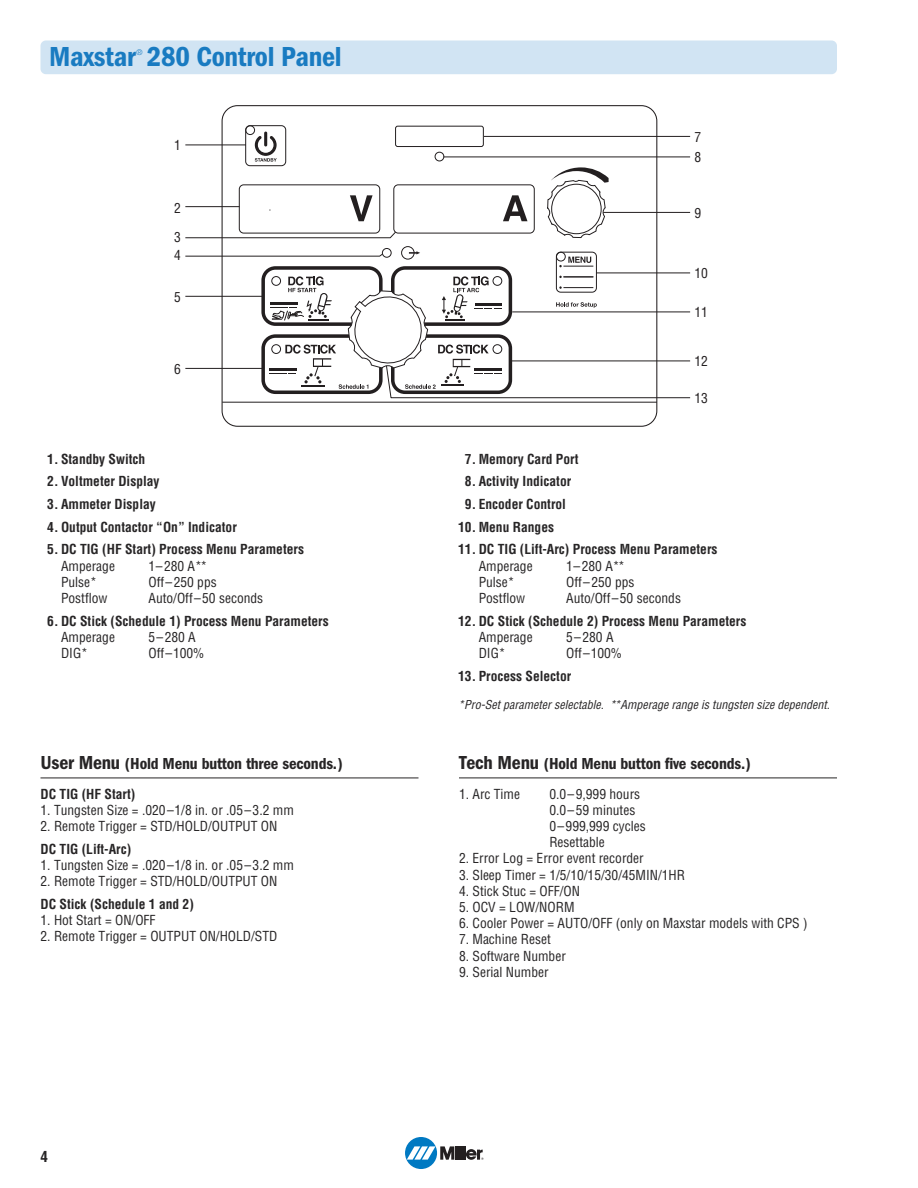
<style>
.page{position:relative;width:918px;height:1188px;background:#fff}
.page>*{position:absolute;margin:0;border:0;box-sizing:border-box;transform-origin:0 0}
.t1{font:28.5px "ITC Franklin Gothic Std Dm Cd";letter-spacing:-.01em;color:#197bc1}
.t2{font:16.5px "ITC Franklin Gothic Std Dm Cd";letter-spacing:-.01em;color:#272526}
.t3{font:700 condensed 15px "Helvetica";color:#272526}
.t4{font:condensed 13.5px/16.2px "Helvetica";color:#272526}
.t5{font:700 condensed 13.5px "Helvetica";color:#272526}
.t6{font:condensed 13.5px/18.6px "Helvetica";color:#231f20}
.t7{font:italic condensed 12px "Helvetica";color:#272526}
.t8{font:condensed 7.5px "Helvetica";color:#197bc1}
.s1{font-size:19.5px}
</style>
<div class="page">
<div style="left:245px;top:125px;width:41px;height:41px;border:1px solid #231f20;border-radius:4px"></div>
<div style="left:245px;top:125px;width:10px;height:10px;border:1px solid #231f20;border-radius:50%"></div>
<div style="left:395px;top:126px;width:89px;height:21px;border:1px solid #231f20;border-radius:2px"></div>
<hr style="left:222px;top:402px;width:435px;height:1px;background:#231f20">
<svg style="left:185px;top:132px;width:506px;height:266px"></svg>
<div style="left:405px;top:1137px;width:32px;height:32px;background:#0079c2;border-radius:50%"></div>
<hr style="left:459px;top:1146px;width:3px;height:14px;background:#231f20">
<hr style="left:463px;top:1146px;width:3px;height:14px;background:#231f20">
<svg style="left:407px;top:1146px;width:51px;height:14px"></svg>
<svg style="left:466px;top:1149px;width:17px;height:11px"></svg>
<div style="left:40px;top:40px;width:797px;height:34px;background:#d1e4f3;border-radius:5px"></div>
<hr style="left:40px;top:778px;width:378px;height:1px;background:#272526">
<hr style="left:459px;top:778px;width:378px;height:1px;background:#272526">
<h1 class="t1" style="left:49px;top:47px;width:294px">Maxstar 280 Control Panel</h1>
<p class="t8" style="left:136px;top:50px;width:7px">®</p>
<p class="t6" style="left:174px;top:137px;width:8px">1</p>
<p class="t6" style="left:174px;top:199px;width:8px">2</p>
<p class="t6" style="left:174px;top:228px;width:8px">3<br>4</p>
<p class="t6" style="left:174px;top:289px;width:8px">5</p>
<p class="t6" style="left:174px;top:361px;width:8px">6</p>
<p class="t5" style="left:47px;top:454px;width:100px">1. Standby Switch</p>
<p class="t5" style="left:47px;top:476px;width:114px">2. Voltmeter Display</p>
<p class="t5" style="left:47px;top:499px;width:110px">3. Ammeter Display</p>
<p class="t5" style="left:47px;top:522px;width:191px">4. Output Contactor “On” Indicator</p>
<p class="t5" style="left:47px;top:544px;width:258px">5. DC TIG (HF Start) Process Menu Parameters</p>
<p class="t4" style="left:61px;top:559px;width:55px">Amperage</p>
<p class="t4" style="left:148px;top:559px;width:60px">1–280 A**</p>
<p class="t4" style="left:61px;top:575px;width:37px">Pulse*</p>
<p class="t4" style="left:148px;top:575px;width:70px">Off–250 pps</p>
<p class="t4" style="left:61px;top:591px;width:48px">Postflow</p>
<p class="t4" style="left:148px;top:591px;width:116px">Auto/Off–50 seconds</p>
<p class="t5" style="left:47px;top:616px;width:283px">6. DC Stick (Schedule 1) Process Menu Parameters</p>
<p class="t4" style="left:61px;top:630px;width:55px">Amperage</p>
<p class="t4" style="left:148px;top:630px;width:49px">5–280 A</p>
<p class="t4" style="left:61px;top:646px;width:28px">DIG*</p>
<p class="t4" style="left:148px;top:646px;width:58px">Off–100%</p>
<p class="t6" style="left:695px;top:129px;width:8px">7</p>
<p class="t6" style="left:695px;top:149px;width:8px">8</p>
<p class="t6" style="left:695px;top:205px;width:8px">9</p>
<p class="t6" style="left:695px;top:265px;width:15px">10</p>
<p class="t6" style="left:695px;top:304px;width:15px">11</p>
<p class="t6" style="left:695px;top:353px;width:15px">12</p>
<p class="t6" style="left:695px;top:390px;width:15px">13</p>
<p class="t5" style="left:465px;top:454px;width:115px">7. Memory Card Port</p>
<p class="t5" style="left:465px;top:476px;width:108px">8. Activity Indicator</p>
<p class="t5" style="left:465px;top:499px;width:103px">9. Encoder Control</p>
<p class="t5" style="left:458px;top:522px;width:97px">10. Menu Ranges</p>
<p class="t5" style="left:458px;top:544px;width:261px">11. DC TIG (Lift-Arc) Process Menu Parameters</p>
<p class="t4" style="left:479px;top:559px;width:55px">Amperage</p>
<p class="t4" style="left:566px;top:559px;width:60px">1–280 A**</p>
<p class="t4" style="left:479px;top:575px;width:37px">Pulse*</p>
<p class="t4" style="left:566px;top:575px;width:70px">Off–250 pps</p>
<p class="t4" style="left:479px;top:591px;width:48px">Postflow</p>
<p class="t4" style="left:566px;top:591px;width:116px">Auto/Off–50 seconds</p>
<p class="t5" style="left:458px;top:616px;width:290px">12. DC Stick (Schedule 2) Process Menu Parameters</p>
<p class="t4" style="left:479px;top:630px;width:55px">Amperage</p>
<p class="t4" style="left:566px;top:630px;width:49px">5–280 A</p>
<p class="t4" style="left:479px;top:646px;width:28px">DIG*</p>
<p class="t4" style="left:566px;top:646px;width:58px">Off–100%</p>
<p class="t5" style="left:458px;top:671px;width:115px">13. Process Selector</p>
<p class="t7" style="left:458px;top:700px;width:376px">*Pro-Setparameterselectable. **Amperage range is tungsten size dependent.</p>
<p class="t2" style="left:40px;top:758px;width:304px"><span class="s1">User Menu</span> (Hold Menu button three seconds.)</p>
<p class="t2" style="left:459px;top:758px;width:293px"><span class="s1">Tech Menu</span> (Hold Menu button five seconds.)</p>
<p class="t5" style="left:40px;top:789px;width:96px">DC TIG (HF Start)</p>
<p class="t4" style="left:40px;top:803px;width:255px">1. Tungsten Size = .020–1/8 in. or .05–3.2 mm</p>
<p class="t4" style="left:40px;top:819px;width:238px">2. Remote Trigger = STD/HOLD/OUTPUT ON</p>
<p class="t5" style="left:40px;top:844px;width:92px">DC TIG (Lift-Arc)</p>
<p class="t4" style="left:40px;top:858px;width:255px">1. Tungsten Size = .020–1/8 in. or .05–3.2 mm</p>
<p class="t4" style="left:40px;top:874px;width:238px">2. Remote Trigger = STD/HOLD/OUTPUT ON</p>
<p class="t5" style="left:40px;top:899px;width:155px">DC Stick (Schedule 1 and 2)</p>
<p class="t4" style="left:40px;top:913px;width:117px">1. Hot Start = ON/OFF</p>
<p class="t4" style="left:40px;top:929px;width:238px">2. Remote Trigger = OUTPUT ON/HOLD/STD</p>
<p class="t3" style="left:40px;top:1151px;width:9px">4</p>
<p class="t4" style="left:459px;top:787px;width:63px">1. Arc Time</p>
<p class="t4" style="left:549px;top:787px;width:98px">0.0–9,999 hours<br>0.0–59 minutes<br>0–999,999 cycles<br>Resettable</p>
<p class="t4" style="left:459px;top:852px;width:186px">2. Error Log = Error event recorder</p>
<p class="t4" style="left:459px;top:868px;width:228px">3. Sleep Timer = 1/5/10/15/30/45MIN/1HR</p>
<p class="t4" style="left:459px;top:884px;width:123px">4. Stick Stuc = OFF/ON</p>
<p class="t4" style="left:459px;top:900px;width:117px">5. OCV = LOW/NORM</p>
<p class="t4" style="left:459px;top:916px;width:350px">6. Cooler Power = AUTO/OFF (only on Maxstar models with CPS )</p>
<p class="t4" style="left:459px;top:933px;width:93px">7. Machine Reset</p>
<p class="t4" style="left:459px;top:949px;width:108px">8. Software Number</p>
<p class="t4" style="left:459px;top:965px;width:91px">9. Serial Number</p>
</div>
